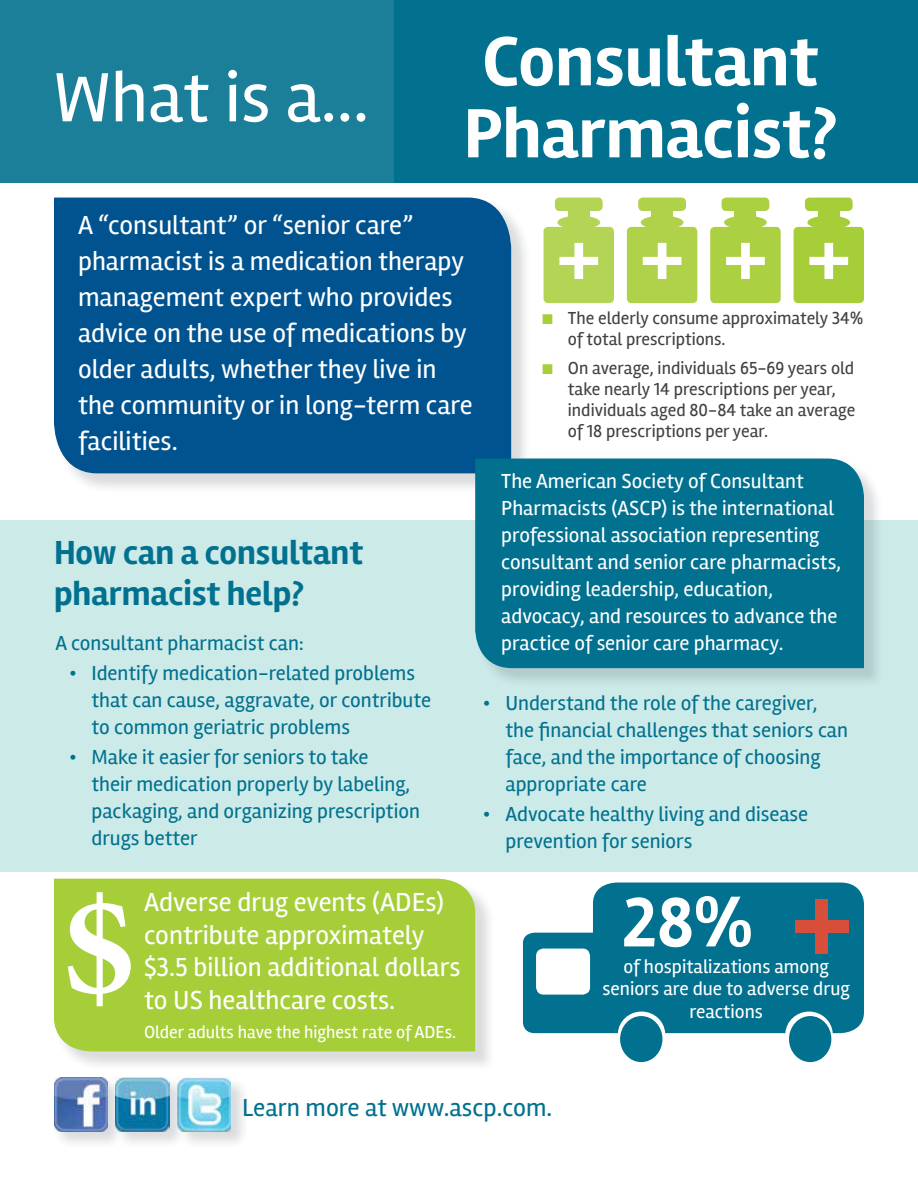
<style>
.page{position:relative;width:918px;height:1186px;background:#fff}
.page>*{position:absolute;margin:0;border:0;box-sizing:border-box;transform-origin:0 0}
.t1{font:700 150px "Minion Pro";color:#fff}
.t2{font:700 72px/72px "Rambla";color:#fff}
.t3{font:72px "Rambla";color:#fff}
.t4{font:700 34.5px/41.4px "Rambla";color:#01718f}
.t5{font:27px/36px "Rambla";color:#fff}
.t6{font:25.5px "Rambla";color:#01718f}
.t7{font:21px/27px "Rambla";color:#01718f}
.t8{font:21px/27px "Rambla";color:#fff}
.t9{font:19.5px/22.5px "Rambla";color:#fff;text-align:center}
.t10{font:18px/21px "Rambla";color:#414042}
.t11{font:18px "Rambla";color:#fff}
</style>
<div class="page">
<img style="left:69px;top:894px;width:421px;height:172px">
<div style="left:54px;top:879px;width:421px;height:172px;background:#a6ce39"></div>
<div style="left:0;top:520px;width:918px;height:352px;background:#cceae8"></div>
<div style="left:392px;top:0;width:526px;height:182px;background:#01718f"></div>
<div style="left:0;top:0;width:394px;height:182px;background:#1c7f9a"></div>
<img style="left:75px;top:219px;width:451px;height:269px">
<div style="left:54px;top:198px;width:457px;height:275px;background:#00538f"></div>
<div style="left:475px;top:458px;width:389px;height:210px;background:#01718f"></div>
<svg style="left:523px;top:882px;width:341px;height:151px;background:#1a7e99"></svg>
<div style="left:620px;top:1016px;width:42px;height:46px;background:#01718f;border-radius:50%"></div>
<div style="left:789px;top:1016px;width:42px;height:46px;background:#01718f;border-radius:50%"></div>
<div style="left:816px;top:899px;width:12px;height:54px;background:#d74e3b"></div>
<div style="left:795px;top:920px;width:54px;height:12px;background:#d74e3b"></div>
<div style="left:536px;top:948px;width:54px;height:46px;background:#fff;border-radius:8px"></div>
<img style="left:57px;top:1081px;width:187px;height:62px">
<img style="left:54px;top:1077px;width:54px;height:54px">
<img style="left:115px;top:1077px;width:54px;height:54px">
<img style="left:177px;top:1077px;width:54px;height:54px">
<div style="left:794px;top:227px;width:70px;height:76px;background:#a6ce39;border-radius:4px"></div>
<div style="left:807px;top:216px;width:43px;height:13px;background:#a6ce39;border-radius:50%"></div>
<div style="left:818px;top:209px;width:22px;height:8px;background:#a6ce39"></div>
<div style="left:805px;top:198px;width:48px;height:13px;background:#a6ce39;border-radius:4px"></div>
<svg style="left:809px;top:243px;width:39px;height:36px"></svg>
<div style="left:544px;top:227px;width:70px;height:76px;background:#b3d455;border-radius:4px"></div>
<div style="left:557px;top:216px;width:43px;height:13px;background:#b3d455;border-radius:50%"></div>
<div style="left:568px;top:209px;width:22px;height:8px;background:#b3d455"></div>
<div style="left:555px;top:198px;width:48px;height:13px;background:#b3d455;border-radius:4px"></div>
<svg style="left:559px;top:243px;width:39px;height:36px"></svg>
<div style="left:627px;top:227px;width:70px;height:76px;background:#afd24a;border-radius:4px"></div>
<div style="left:641px;top:216px;width:43px;height:13px;background:#afd24a;border-radius:50%"></div>
<div style="left:651px;top:209px;width:22px;height:8px;background:#afd24a"></div>
<div style="left:638px;top:198px;width:48px;height:13px;background:#afd24a;border-radius:4px"></div>
<svg style="left:643px;top:243px;width:38px;height:36px"></svg>
<div style="left:710px;top:227px;width:71px;height:76px;background:#abd041;border-radius:4px"></div>
<div style="left:724px;top:216px;width:43px;height:13px;background:#abd041;border-radius:50%"></div>
<div style="left:734px;top:209px;width:22px;height:8px;background:#abd041"></div>
<div style="left:722px;top:198px;width:47px;height:13px;background:#abd041;border-radius:4px"></div>
<svg style="left:726px;top:243px;width:39px;height:36px"></svg>
<h2 class="t3" style="left:53px;top:54px;width:317px">What is a...</h2>
<h2 class="t2" style="left:464px;top:27px;width:375px">Consultant<br>Pharmacist?</h2>
<p class="t5" style="left:78px;top:207px;width:396px">A “consultant” or “senior care” pharmacist is a medication therapy management expert who provides advice on the use of medications by older adults, whether they live in the community or in long-term care facilities.</p>
<h3 class="t4" style="left:54px;top:532px;width:311px">How can a consultant pharmacist help?</h3>
<p class="t7" style="left:56px;top:629px;width:250px">A consultant pharmacist can:</p>
<p class="t7" style="left:91px;top:659px;width:341px;text-indent:-22px">• Identify medication-related problems that can cause, aggravate, or contribute to common geriatric problems</p>
<p class="t7" style="left:91px;top:743px;width:330px;text-indent:-22px">• Make it easier for seniors to take<br>their medication properly by labeling, packaging, and organizing prescription drugs better</p>
<p class="t10" style="left:568px;top:307px;width:297px">The elderly consume approximately 34% of total prescriptions.</p>
<p class="t10" style="left:568px;top:357px;width:289px">On average, individuals 65-69 years old take nearly 14 prescriptions per year, individuals aged 80-84 take an average of 18 prescriptions per year.</p>
<p class="t8" style="left:501px;top:467px;width:341px">The American Society of Consultant Pharmacists (ASCP) is the international professional association representing consultant and senior care pharmacists, providing leadership, education, advocacy, and resources to advance the practice of senior care pharmacy.</p>
<p class="t7" style="left:505px;top:689px;width:344px;text-indent:-22px">• Understand the role of the caregiver, the financial challenges that seniors can face, and the importance of choosing appropriate care</p>
<p class="t7" style="left:505px;top:800px;width:304px;text-indent:-22px">• Advocate healthy living and disease prevention for seniors</p>
<h1 class="t1" style="left:62px;top:842px;width:76px">$</h1>
<p class="t5" style="left:144px;top:886px;width:318px;line-height:32.4px">Adverse drug events (ADEs) contribute approximately $3.5 billion additional dollars to US healthcare costs.</p>
<p class="t11" style="left:144px;top:1021px;width:314px">Older adults have the highest rate of ADEs.</p>
<h2 class="t2" style="left:622px;top:888px;width:132px">28%</h2>
<p class="t9" style="left:603px;top:955px;width:249px">of hospitalizations among seniors are due to adverse drug reactions</p>
<p class="t6" style="left:242px;top:1092px;width:311px">Learn more at www.ascp.com.</p>
</div>
